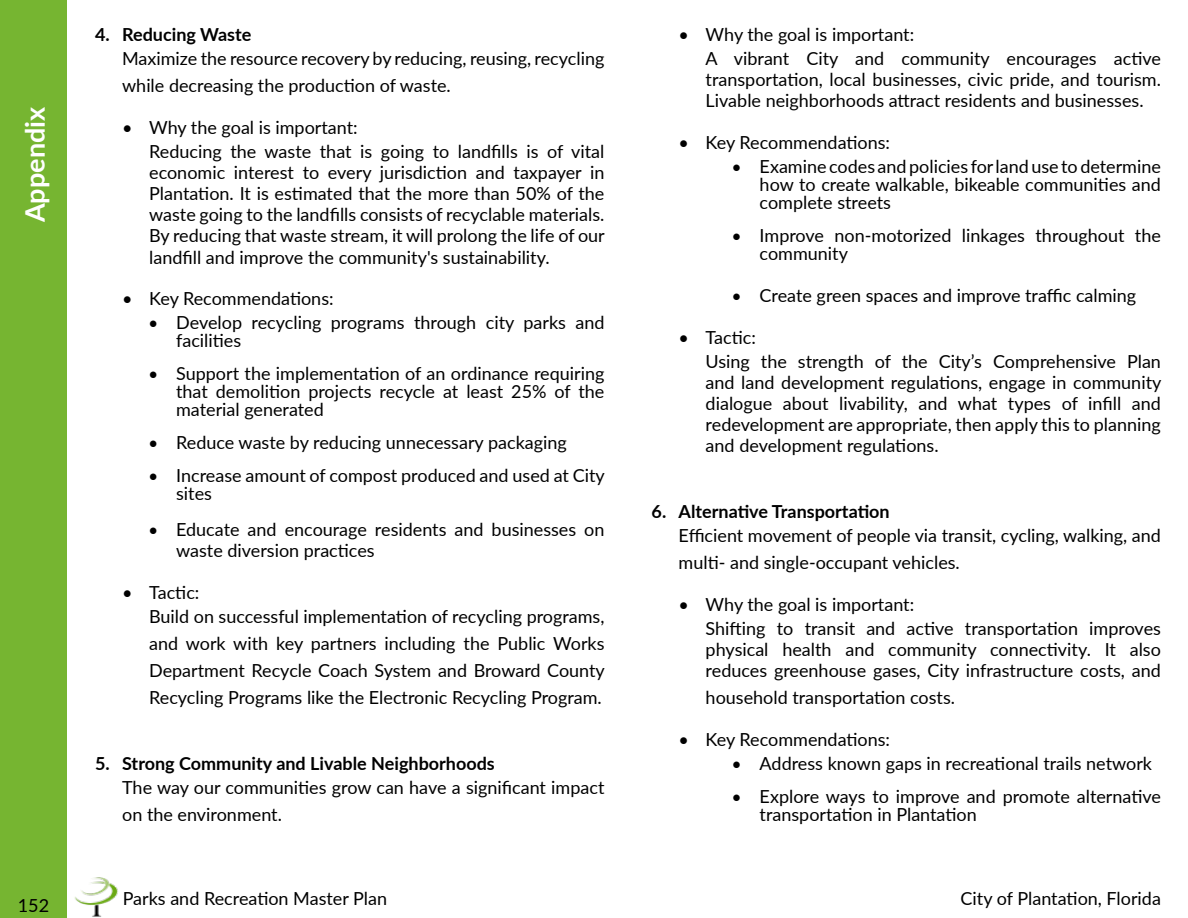
<style>
.page{position:relative;width:1188px;height:918px;background:#fff}
.page>*{position:absolute;margin:0;border:0;box-sizing:border-box;transform-origin:0 0}
.t1{font:700 27px "Lato";color:#fff}
.t2{font:18px/21px "Lato";color:#000}
.t3{font:700 18px "Lato";color:#000}
</style>
<div class="page">
<div style="left:0;top:0;width:67px;height:918px;background:#76b531"></div>
<img style="left:74px;top:877px;width:44px;height:40px">
<h1 class="t1" style="left:15px;top:222px;width:117px;rotate:-90deg">Appendix</h1>
<p class="t3" style="left:95px;top:22px;width:158px">4. Reducing Waste</p>
<p class="t2" style="left:122px;top:45px;width:484px;line-height:27px">Maximize the resource recovery by reducing, reusing, recycling while decreasing the production of waste.</p>
<p class="t2" style="left:149px;top:115px;width:457px;line-height:24px;text-indent:-27px">• Why the goal is important:<br>Reducing the waste that is going to landfills is of vital</p>
<p class="t2" style="left:149px;top:162px;width:457px;text-align:justify">economic interest to every jurisdiction and taxpayer in Plantation. It is estimated that the more than 50% of the waste going to the landfills consists of recyclable materials.<br>By reducing that waste stream, it will prolong the life of our landfill and improve the community's sustainability.</p>
<p class="t2" style="left:122px;top:288px;width:213px">• Key Recommendations:</p>
<p class="t2" style="left:176px;top:313px;width:430px;line-height:18px;text-indent:-27px">• Develop recycling programs through city parks and facilities</p>
<p class="t2" style="left:176px;top:364px;width:430px;line-height:18px;text-align:justify;text-indent:-27px">• Support the implementation of an ordinance requiring that demolition projects recycle at least 25% of the material generated</p>
<p class="t2" style="left:149px;top:432px;width:419px">• Reduce waste by reducing unnecessary packaging</p>
<p class="t2" style="left:176px;top:466px;width:430px;line-height:18px;text-indent:-27px">• Increase amount of compost produced and used at City sites</p>
<p class="t2" style="left:176px;top:519px;width:430px;text-indent:-27px">• Educate and encourage residents and businesses on waste diversion practices</p>
<p class="t2" style="left:149px;top:580px;width:457px;line-height:24px;text-indent:-27px">• Tactic:<br>Build on successful implementation of recycling programs,</p>
<p class="t2" style="left:149px;top:630px;width:457px;line-height:27px;text-align:justify">and work with key partners including the Public Works Department Recycle Coach System and Broward County Recycling Programs like the Electronic Recycling Program.</p>
<p class="t3" style="left:95px;top:751px;width:401px">5. Strong Community and Livable Neighborhoods</p>
<p class="t2" style="left:122px;top:774px;width:484px;line-height:27px">The way our communities grow can have a significant impact on the environment.</p>
<p class="t2" style="left:706px;top:22px;width:457px;line-height:24px;text-indent:-27px">• Why the goal is important:<br>A vibrant City and community encourages active</p>
<p class="t2" style="left:706px;top:69px;width:457px">transportation, local businesses, civic pride, and tourism.<br>Livable neighborhoods attract residents and businesses.</p>
<p class="t2" style="left:679px;top:132px;width:213px">• Key Recommendations:</p>
<p class="t2" style="left:760px;top:157px;width:403px;line-height:18px;text-align:justify;text-indent:-27px">• Examine codes and policies for land use to determine how to create walkable, bikeable communities and complete streets</p>
<p class="t2" style="left:760px;top:226px;width:403px;line-height:18px;text-indent:-27px">• Improve non-motorized linkages throughout the community</p>
<p class="t2" style="left:733px;top:285px;width:405px">• Create green spaces and improve traffic calming</p>
<p class="t2" style="left:706px;top:325px;width:457px;line-height:24px;text-indent:-27px">• Tactic:<br>Using the strength of the City’s Comprehensive Plan</p>
<p class="t2" style="left:706px;top:372px;width:457px;text-align:justify">and land development regulations, engage in community dialogue about livability, and what types of infill and redevelopment are appropriate, then apply this to planning and development regulations.</p>
<p class="t3" style="left:652px;top:499px;width:240px">6. Alternative Transportation</p>
<p class="t2" style="left:679px;top:522px;width:484px;line-height:27px">Efficient movement of people via transit, cycling, walking, and multi- and single-occupant vehicles.</p>
<p class="t2" style="left:706px;top:592px;width:457px;line-height:24px;text-indent:-27px">• Why the goal is important:<br>Shifting to transit and active transportation improves</p>
<p class="t2" style="left:706px;top:639px;width:457px">physical health and community connectivity. It also reduces greenhouse gases, City infrastructure costs, and</p>
<p class="t2" style="left:706px;top:687px;width:251px">household transportation costs.</p>
<p class="t2" style="left:679px;top:729px;width:213px">• Key Recommendations:</p>
<p class="t2" style="left:733px;top:753px;width:421px">• Address known gaps in recreational trails network</p>
<p class="t2" style="left:760px;top:787px;width:403px;line-height:18px;text-indent:-27px">• Explore ways to improve and promote alternative transportation in Plantation</p>
<p class="t2" style="left:18px;top:894px;width:33px">152</p>
<p class="t2" style="left:123px;top:888px;width:266px">Parks and Recreation Master Plan</p>
<p class="t2" style="left:961px;top:888px;width:202px">City of Plantation, Florida</p>
</div>
